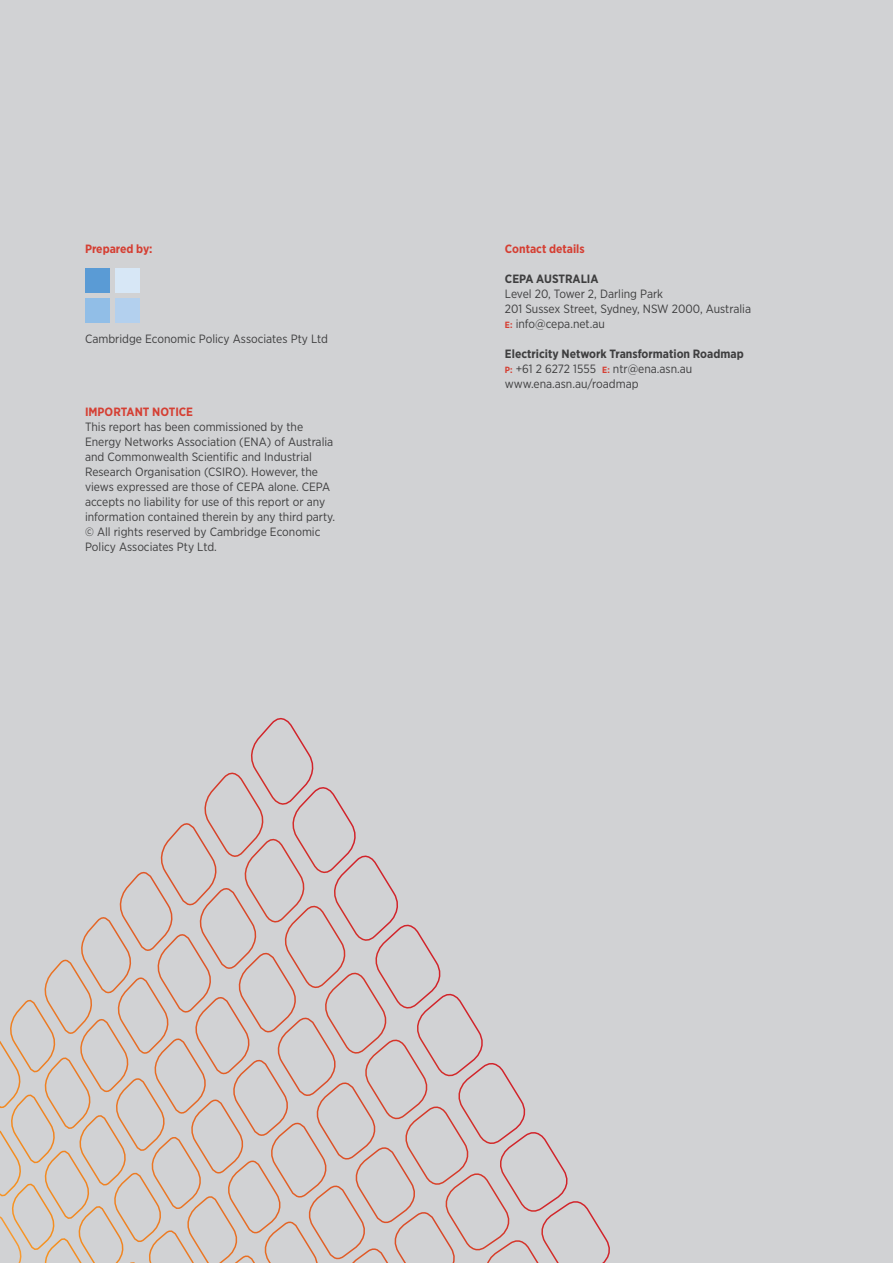
<style>
.page{position:relative;width:893px;height:1263px;background:#d1d2d4}
.page>*{position:absolute;margin:0;border:0;box-sizing:border-box;transform-origin:0 0}
.Body{font:12px/15px "Gotham Narrow";color:#3e3e3f}
.Body-2{font:700 12px/15px "Gotham Narrow";color:#3e3e3f}
.Body-3{font:700 12px "Gotham Narrow";color:#d53f33}
.s1{font-weight:700;font-size:9px;color:#d53f33}
.s2{font-size:9px;color:#d53f33}
.s3{font-weight:400}
</style>
<div class="page">
<div style="left:85px;top:268px;width:25px;height:25px;background:#5a9bd5"></div>
<div style="left:85px;top:298px;width:25px;height:25px;background:#91bee7"></div>
<div style="left:115px;top:268px;width:24px;height:25px;background:#d7e7f6"></div>
<div style="left:115px;top:298px;width:24px;height:25px;background:#b3d0ee"></div>
<svg style="left:0;top:717px;width:610px;height:546px"></svg>
<p class="Body-3" style="left:85px;top:241px;width:69px">Prepared by:</p>
<p class="Body" style="left:85px;top:331px;width:244px">Cambridge Economic Policy Associates Pty Ltd</p>
<p class="Body-3" style="left:85px;top:404px;width:110px">IMPORTANT NOTICE</p>
<p class="Body" style="left:85px;top:419px;width:252px">This report has been commissioned by the Energy Networks Association (ENA) of Australia and Commonwealth Scientific and Industrial Research Organisation (CSIRO). However, the views expressed are those of CEPA alone. CEPA accepts no liability for use of this report or any information contained therein by any third party. © All rights reserved by Cambridge Economic Policy Associates Pty Ltd.</p>
<p class="Body-3" style="left:505px;top:241px;width:81px">Contact details</p>
<p class="Body-2" style="left:505px;top:271px;width:95px">CEPA AUSTRALIA</p>
<p class="Body" style="left:505px;top:286px;width:248px">Level 20, Tower 2, Darling Park<br>201 Sussex Street, Sydney, NSW 2000, Australia</p>
<p class="Body" style="left:505px;top:316px;width:101px"><span class="s1">E:</span> info@cepa.net.au</p>
<p class="Body-2" style="left:505px;top:346px;width:240px">Electricity Network Transformation Roadmap<br><span class="s2">P:</span> <span class="s3">+61 2 6272 1555</span> <span class="s2">E:</span> <span class="s3">ntr@ena.asn.au</span></p>
<p class="Body" style="left:505px;top:376px;width:135px">www.ena.asn.au/roadmap</p>
</div>
